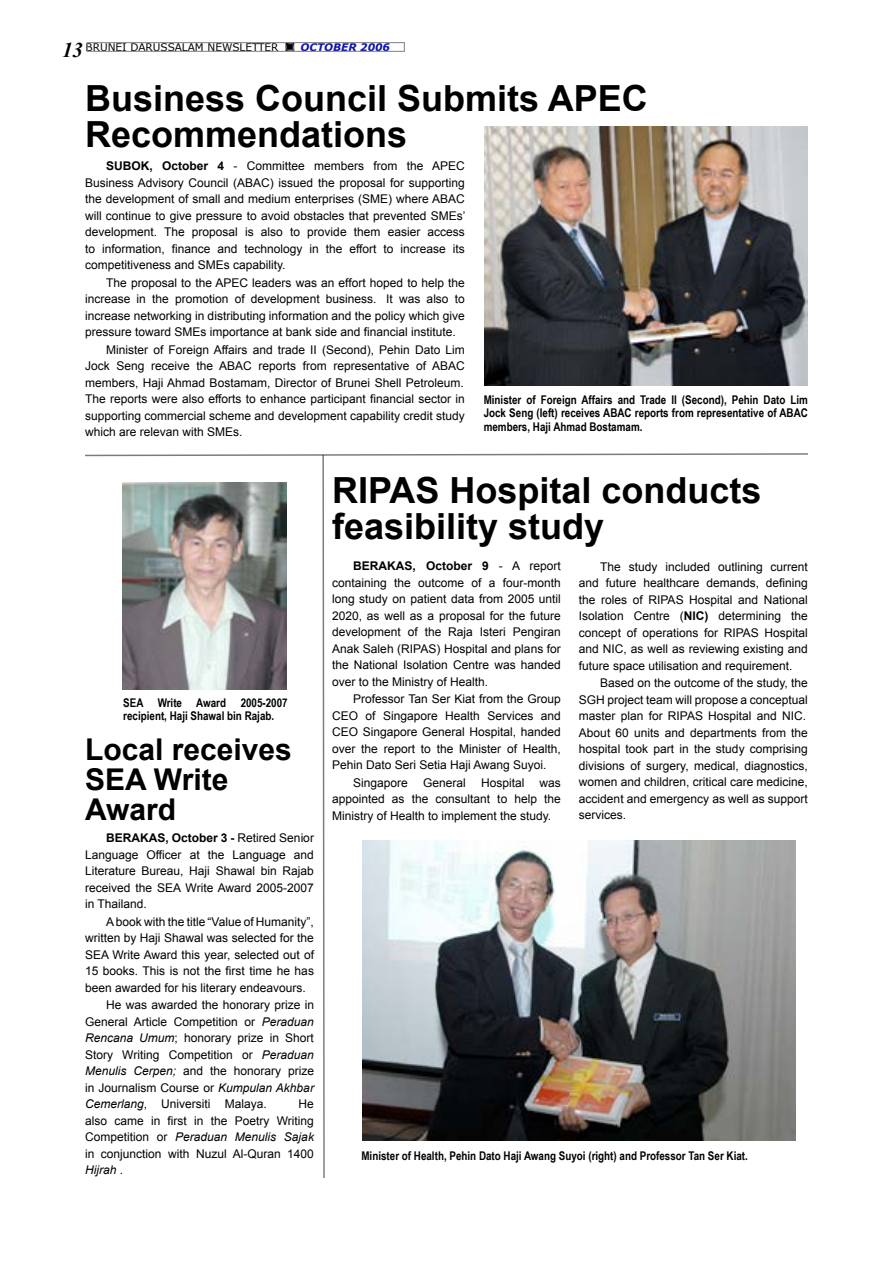
<style>
.page{position:relative;width:893px;height:1263px;background:#fff}
.page>*{position:absolute;margin:0;border:0;box-sizing:border-box;transform-origin:0 0}
.t1{font:700 36px/36px "Arial";color:#000}
.t2{font:700 30px/30px "Arial";color:#000}
.t3{font:italic 700 21px "Times New Roman";color:#000}
.t4{font:12px/16.5px "Arial";color:#000;text-align:justify}
.t5{font:700 12px/13.5px "Arial Narrow";color:#000;text-align:justify}
.t6{font:10.5px "Verdana";color:#000}
.t7{font:italic 700 10.5px "Verdana";color:#0e14ac}
.s1{font-weight:700}
.s2{font-style:italic}
</style>
<div class="page">
<svg style="left:286px;top:43px;width:7px;height:7px"></svg>
<div style="left:87px;top:42px;width:318px;height:10px;border:1px solid #7e8083"></div>
<img style="left:485px;top:126px;width:323px;height:259px">
<svg style="left:85px;top:453px;width:723px;height:725px"></svg>
<img style="left:122px;top:483px;width:164px;height:206px">
<h3 class="t3" style="left:62px;top:35px;width:22px">13</h3>
<p class="t6" style="left:86px;top:40px;width:194px">BRUNEI DARUSSALAM NEWSLETTER</p>
<p class="t7" style="left:301px;top:40px;width:91px">OCTOBER 2006</p>
<h1 class="t1" style="left:85px;top:82px;width:564px">Business Council Submits APEC<br>Recommendations</h1>
<p class="t4" style="left:85px;top:158px;width:382px;text-indent:21px"><span class="s1">SUBOK, October 4</span> - Committee members from the APEC Business Advisory Council (ABAC) issued the proposal for supporting the development of small and medium enterprises (SME) where ABAC will continue to give pressure to avoid obstacles that prevented SMEs’ development. The proposal is also to provide them easier access to information, finance and technology in the effort to increase its competitiveness and SMEs capability.</p>
<p class="t4" style="left:106px;top:275px;width:360px">The proposal to the APEC leaders was an effort hoped to help the</p>
<p class="t4" style="left:85px;top:291px;width:381px">increase in the promotion of development business. It was also to</p>
<p class="t4" style="left:85px;top:308px;width:381px">increase networking in distributing information and the policy which give</p>
<p class="t4" style="left:85px;top:324px;width:372px">pressure toward SMEs importance at bank side and financial institute.</p>
<p class="t4" style="left:106px;top:342px;width:360px">Minister of Foreign Affairs and trade II (Second), Pehin Dato Lim</p>
<p class="t4" style="left:85px;top:358px;width:381px">Jock Seng receive the ABAC reports from representative of ABAC</p>
<p class="t4" style="left:85px;top:375px;width:380px">members, Haji Ahmad Bostamam, Director of Brunei Shell Petroleum.</p>
<p class="t4" style="left:85px;top:391px;width:381px">The reports were also efforts to enhance participant financial sector in</p>
<p class="t4" style="left:85px;top:408px;width:381px">supporting commercial scheme and development capability credit study</p>
<p class="t4" style="left:85px;top:424px;width:159px">which are relevan with SMEs.</p>
<p class="t5" style="left:484px;top:392px;width:326px">Minister of Foreign Affairs and Trade II (Second), Pehin Dato Lim Jock Seng (Ieft) receives ABAC reports from representative of ABAC members, Haji Ahmad Bostamam.</p>
<p class="t5" style="left:123px;top:695px;width:166px">SEA Write Award 2005-2007 recipient, Haji Shawal bin Rajab.</p>
<h2 class="t2" style="left:85px;top:736px;width:208px">Local receives<br>SEA Write<br>Award</h2>
<p class="t4" style="left:85px;top:830px;width:230px;text-indent:21px"><span class="s1">BERAKAS, October 3 -</span> Retired Senior Language Officer at the Language and Literature Bureau, Haji Shawal bin Rajab received the SEA Write Award 2005-2007 in Thailand.</p>
<p class="t4" style="left:106px;top:913px;width:209px">A book with the title “Value of Humanity”,</p>
<p class="t4" style="left:85px;top:930px;width:230px">written by Haji Shawal was selected for the</p>
<p class="t4" style="left:85px;top:946px;width:230px">SEA Write Award this year, selected out of</p>
<p class="t4" style="left:85px;top:963px;width:230px">15 books. This is not the first time he has</p>
<p class="t4" style="left:85px;top:979px;width:222px">been awarded for his literary endeavours.</p>
<p class="t4" style="left:106px;top:997px;width:209px">He was awarded the honorary prize in</p>
<p class="t4" style="left:85px;top:1013px;width:230px">General Article Competition or <span class="s2">Peraduan</span></p>
<p class="t4" style="left:85px;top:1030px;width:230px"><span class="s2">Rencana Umum</span>; honorary prize in Short</p>
<p class="t4" style="left:85px;top:1046px;width:230px">Story Writing Competition or <span class="s2">Peraduan</span></p>
<p class="t4" style="left:85px;top:1063px;width:230px"><span class="s2">Menulis Cerpen;</span> and the honorary prize</p>
<p class="t4" style="left:85px;top:1079px;width:230px">in Journalism Course or <span class="s2">Kumpulan Akhbar</span></p>
<p class="t4" style="left:85px;top:1096px;width:183px"><span class="s2">Cemerlang</span>, Universiti Malaya.</p>
<p class="t4" style="left:85px;top:1096px;width:230px;text-indent:214px">He also came in first in the Poetry Writing Competition or <span class="s2">Peraduan Menulis Sajak </span>in conjunction with Nuzul Al-Quran 1400<br><span class="s2">Hijrah</span> .</p>
<h1 class="t1" style="left:332px;top:473px;width:431px">RIPAS Hospital conducts feasibility study</h1>
<p class="t4" style="left:579px;top:558px;width:230px;text-indent:21px">The study included outlining current and future healthcare demands, defining the roles of RIPAS Hospital and National Isolation Centre (<span class="s1">NIC)</span> determining the concept of operations for RIPAS Hospital and NIC, as well as reviewing existing and future space utilisation and requirement.</p>
<p class="t4" style="left:579px;top:675px;width:230px;text-align:left;text-indent:21px">Based on the outcome of the study, the SGH project team will propose a conceptual master plan for RIPAS Hospital and NIC.<br>About 60 units and departments from the hospital took part in the study comprising divisions of surgery, medical, diagnostics, women and children, critical care medicine, accident and emergency as well as support services.</p>
<p class="t4" style="left:332px;top:558px;width:230px;text-indent:21px"><span class="s1">BERAKAS, October 9</span> - A report containing the outcome of a four-month long study on patient data from 2005 until 2020, as well as a proposal for the future development of the Raja Isteri Pengiran Anak Saleh (RIPAS) Hospital and plans for the National Isolation Centre was handed over to the Ministry of Health.</p>
<p class="t4" style="left:353px;top:691px;width:209px">Professor Tan Ser Kiat from the Group</p>
<p class="t4" style="left:332px;top:707px;width:230px">CEO of Singapore Health Services and</p>
<p class="t4" style="left:332px;top:724px;width:230px">CEO Singapore General Hospital, handed</p>
<p class="t4" style="left:332px;top:740px;width:230px">over the report to the Minister of Health,</p>
<p class="t4" style="left:332px;top:757px;width:216px">Pehin Dato Seri Setia Haji Awang Suyoi.</p>
<p class="t4" style="left:353px;top:774px;width:56px">Singapore</p>
<p class="t4" style="left:423px;top:774px;width:44px">General</p>
<p class="t4" style="left:481px;top:774px;width:45px">Hospital</p>
<p class="t4" style="left:332px;top:774px;width:230px;text-indent:208px">was appointed as the consultant to help the Ministry of Health to implement the study.</p>
<p class="t5" style="left:361px;top:1148px;width:388px">Minister of Health, Pehin Dato Haji Awang Suyoi (right) and Professor Tan Ser Kiat.</p>
</div>
